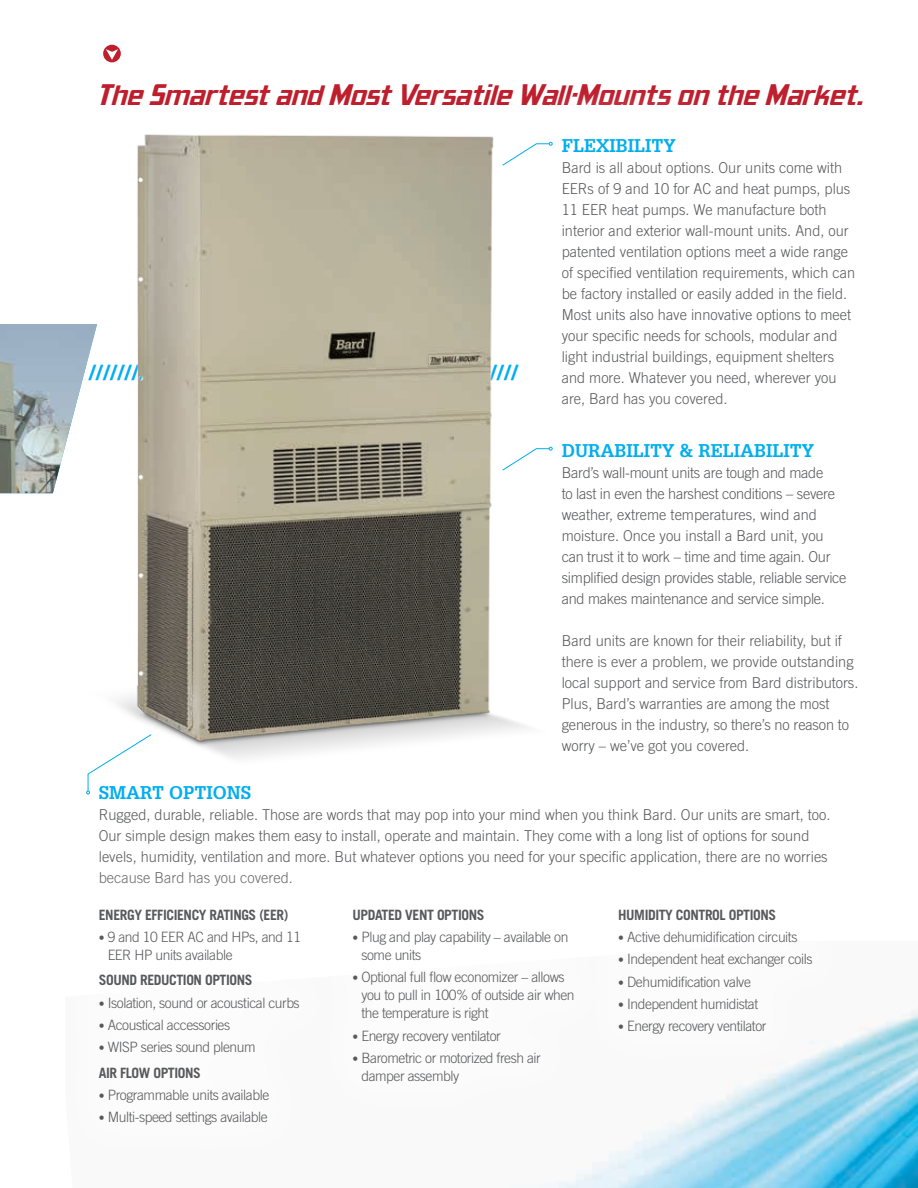
<style>
.page{position:relative;width:918px;height:1188px;background:#fff}
.page>*{position:absolute;margin:0;border:0;box-sizing:border-box;transform-origin:0 0}
.t1{font:italic 27px "CC Elephantmen";letter-spacing:-.035em;color:#bf1e2d}
.t2{font:700 18px "Glypha";color:#00aeef}
.t3{font:300 15px/21px "Trade Gothic";color:#58595b}
.t4{font:300 15px/21px "Trade Gothic";letter-spacing:-.02em;color:#58595b}
.t5{font:300 14.25px/18px "Trade Gothic";letter-spacing:-.03em;color:#58595b}
.t6{font:700 14.25px "Trade Gothic";letter-spacing:-.03em;color:#58595b}
.s1{font-size:12px}
.s2{font-weight:700}
</style>
<div class="page">
<img style="left:541px;top:1007px;width:377px;height:181px">
<div style="left:303px;top:858px;width:321px;height:275px;background:#fff"></div>
<div style="left:568px;top:858px;width:294px;height:226px;background:#fff"></div>
<svg style="left:103px;top:45px;width:18px;height:17px"></svg>
<img style="left:0;top:324px;width:76px;height:169px">
<img style="left:76px;top:134px;width:476px;height:661px">
<svg style="left:502px;top:142px;width:51px;height:24px"></svg>
<svg style="left:502px;top:447px;width:51px;height:24px"></svg>
<svg style="left:86px;top:734px;width:66px;height:60px"></svg>
<h1 class="t1" style="left:99px;top:81px;width:769px">The Smartest and Most Versatile Wall-Mounts on the Market.</h1>
<p class="t2" style="left:562px;top:134px;width:116px">FLEXIBILITY</p>
<p class="t3" style="left:562px;top:157px;width:295px">Bard is all about options. Our units come with EERs of 9 and 10 for AC and heat pumps, plus 11 EER heat pumps. We manufacture both interior and exterior wall-mount units. And, our patented ventilation options meet a wide range of specified ventilation requirements, which can be factory installed or easily added in the field.<br>Most units also have innovative options to meet your specific needs for schools, modular and light industrial buildings, equipment shelters and more. Whatever you need, wherever you are, Bard has you covered.</p>
<p class="t2" style="left:562px;top:439px;width:254px">DURABILITY &amp; RELIABILITY</p>
<p class="t4" style="left:562px;top:462px;width:286px">Bard’s wall-mount units are tough and made<br>to last in even the harshest conditions – severe weather, extreme temperatures, wind and moisture. Once you install a Bard unit, you can trust it to work – time and time again. Our simplified design provides stable, reliable service and makes maintenance and service simple.</p>
<p class="t3" style="left:562px;top:630px;width:298px">Bard units are known for their reliability, but if there is ever a problem, we provide outstanding local support and service from Bard distributors.<br>Plus, Bard’s warranties are among the most generous in the industry, so there’s no reason to worry – we’ve got you covered.</p>
<p class="t2" style="left:99px;top:782px;width:154px">SMART OPTIONS</p>
<p class="t3" style="left:99px;top:804px;width:733px">Rugged, durable, reliable. Those are words that may pop into your mind when you think Bard. Our units are smart, too.<br>Our simple design makes them easy to install, operate and maintain. They come with a long list of options for sound levels, humidity, ventilation and more. But whatever options you need for your specific application, there are no worries because Bard has you covered.</p>
<p class="t6" style="left:99px;top:906px;width:191px">ENERGY EFFICIENCY RATINGS (EER)</p>
<p class="t5" style="left:108px;top:928px;width:195px;text-indent:-9px"><span class="s1">•</span> 9 and 10 EER AC and HPs, and 11<br>EER HP units available</p>
<p class="t6" style="left:99px;top:972px;width:155px">SOUND REDUCTION OPTIONS</p>
<p class="t5" style="left:99px;top:994px;width:202px"><span class="s1">•</span> Isolation, sound or acoustical curbs</p>
<p class="t5" style="left:99px;top:1016px;width:133px"><span class="s1">•</span> Acoustical accessories</p>
<p class="t5" style="left:99px;top:1034px;width:158px;line-height:25.3px"><span class="s1">•</span> WISP series sound plenum<br><span class="s2">AIR FLOW OPTIONS</span></p>
<p class="t5" style="left:99px;top:1086px;width:172px"><span class="s1">•</span> Programmable units available</p>
<p class="t5" style="left:99px;top:1108px;width:170px"><span class="s1">•</span> Multi-speed settings available</p>
<p class="t6" style="left:353px;top:906px;width:133px">UPDATED VENT OPTIONS</p>
<p class="t5" style="left:361px;top:928px;width:208px;text-indent:-9px"><span class="s1">•</span> Plug and play capability – available on some units</p>
<p class="t5" style="left:361px;top:968px;width:215px;text-indent:-9px"><span class="s1">•</span> Optional full flow economizer – allows you to pull in 100% of outside air when the temperature is right</p>
<p class="t5" style="left:353px;top:1027px;width:150px"><span class="s1">•</span> Energy recovery ventilator</p>
<p class="t5" style="left:361px;top:1049px;width:181px;text-indent:-9px"><span class="s1">•</span> Barometric or motorized fresh air damper assembly</p>
<p class="t6" style="left:618px;top:906px;width:159px">HUMIDITY CONTROL OPTIONS</p>
<p class="t5" style="left:618px;top:928px;width:181px"><span class="s1">•</span> Active dehumidification circuits</p>
<p class="t5" style="left:618px;top:950px;width:196px"><span class="s1">•</span> Independent heat exchanger coils</p>
<p class="t5" style="left:618px;top:973px;width:134px"><span class="s1">•</span> Dehumidification valve</p>
<p class="t5" style="left:618px;top:995px;width:142px"><span class="s1">•</span> Independent humidistat</p>
<p class="t5" style="left:618px;top:1017px;width:150px"><span class="s1">•</span> Energy recovery ventilator</p>
</div>
